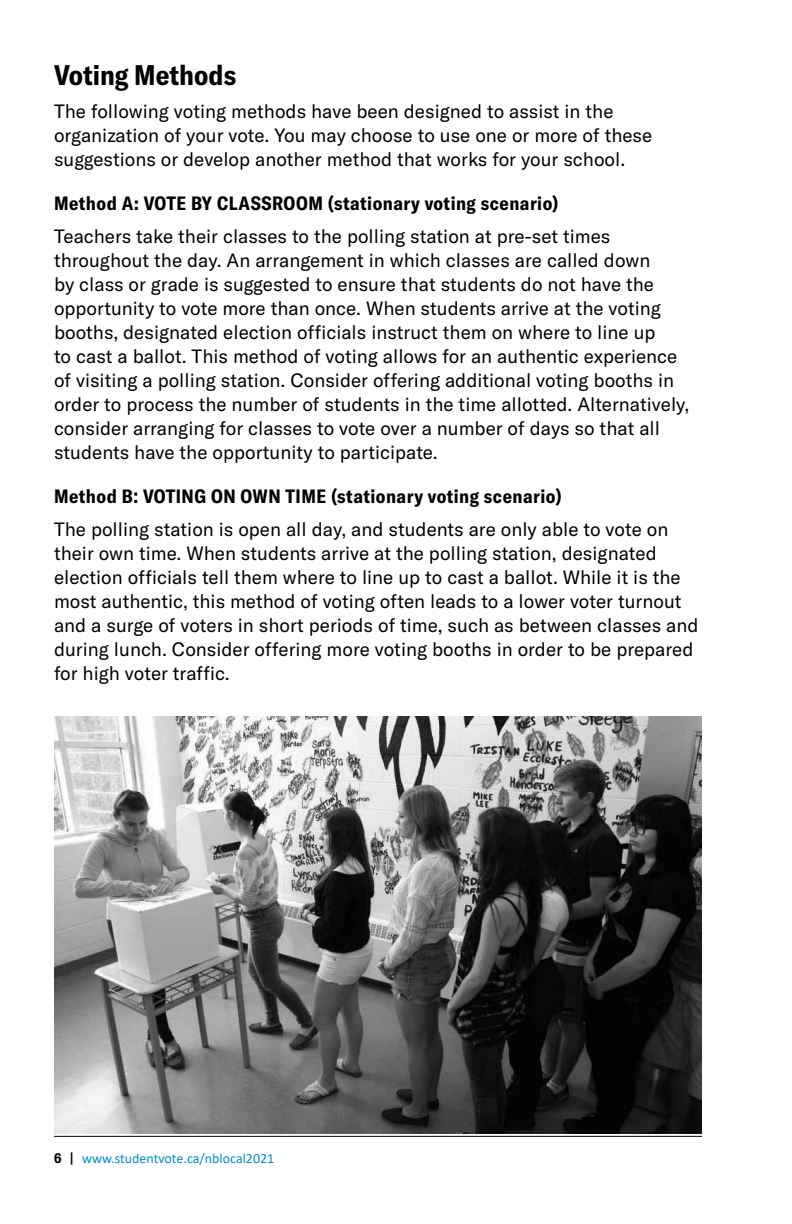
<style>
.page{position:relative;width:792px;height:1224px;background:#fff}
.page>*{position:absolute;margin:0;border:0;box-sizing:border-box;transform-origin:0 0}
.t1{font:700 condensed 28px "GT America";color:#000}
.t2{font:19px/24px "GT America";color:#000}
.t3{font:700 condensed 19px "GT America";letter-spacing:.025em;color:#000}
.t4{font:14px "Calibri";color:#0090cd}
.s1{font-family:"GT America";font-weight:700;font-stretch:condensed;color:#000}
</style>
<div class="page">
<hr style="left:54px;top:1136px;width:648px;height:1px;background:#000">
<img style="left:54px;top:716px;width:648px;height:418px">
<h1 class="t1" style="left:54px;top:58px;width:184px">Voting Methods</h1>
<p class="t2" style="left:54px;top:99px;width:600px">The following voting methods have been designed to assist in the organization of your vote. You may choose to use one or more of these suggestions or develop another method that works for your school.</p>
<p class="t3" style="left:54px;top:192px;width:506px">Method A: VOTE BY CLASSROOM (stationary voting scenario)</p>
<p class="t2" style="left:54px;top:224px;width:637px">Teachers take their classes to the polling station at pre-set times throughout the day. An arrangement in which classes are called down<br>by class or grade is suggested to ensure that students do not have the opportunity to vote more than once. When students arrive at the voting booths, designated election officials instruct them on where to line up<br>to cast a ballot. This method of voting allows for an authentic experience of visiting a polling station. Consider offering additional voting booths in order to process the number of students in the time allotted. Alternatively, consider arranging for classes to vote over a number of days so that all students have the opportunity to participate.</p>
<p class="t3" style="left:54px;top:485px;width:509px">Method B: VOTING ON OWN TIME (stationary voting scenario)</p>
<p class="t2" style="left:54px;top:517px;width:646px">The polling station is open all day, and students are only able to vote on their own time. When students arrive at the polling station, designated election officials tell them where to line up to cast a ballot. While it is the most authentic, this method of voting often leads to a lower voter turnout and a surge of voters in short periods of time, such as between classes and during lunch. Consider offering more voting booths in order to be prepared for high voter traffic.</p>
<p class="t4" style="left:54px;top:1149px;width:222px"><span class="s1">6 |</span> www.studentvote.ca/nblocal2021</p>
</div>
